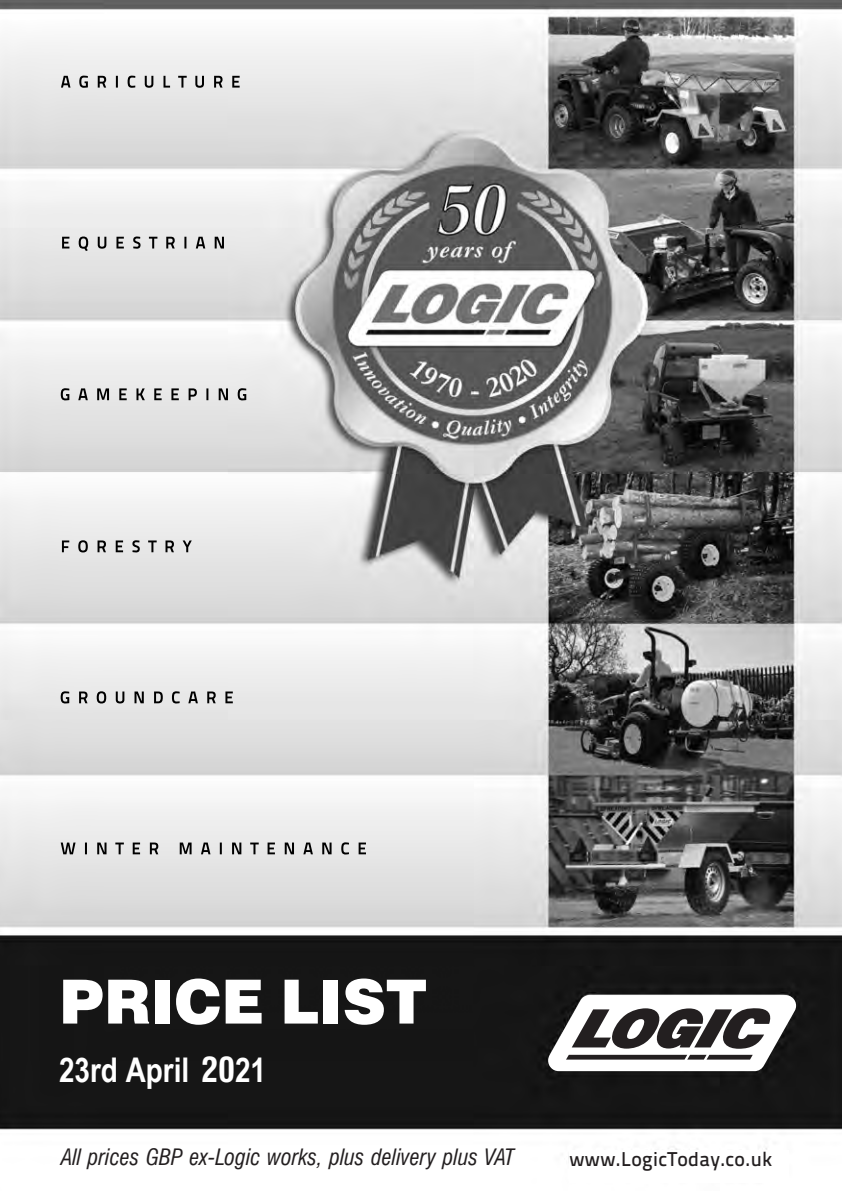
<style>
.page{position:relative;width:842px;height:1191px;background:#fff}
.page>*{position:absolute;margin:0;border:0;box-sizing:border-box;transform-origin:0 0}
.t1{font:900 61px "Swiss 721 BT";color:#fff}
.t2{font:700 34px "Arial Narrow";color:#fff}
.t3{font:italic condensed 22px "Swiss 721 BT";color:#231f20}
.t4{font:20px "Titillium Text 14 L 600 wt";letter-spacing:.015em;color:#231f20}
.s1{font-family:"Swiss 721 BT";font-stretch:condensed}
</style>
<div class="page">
<img style="left:0;top:0;width:842px;height:1159px">
<img style="left:61px;top:691px;width:172px;height:12px">
<img style="left:61px;top:76px;width:179px;height:12px">
<img style="left:62px;top:236px;width:162px;height:15px">
<img style="left:61px;top:388px;width:185px;height:12px">
<img style="left:62px;top:540px;width:130px;height:12px">
<img style="left:61px;top:842px;width:305px;height:12px">
<svg style="left:548px;top:995px;width:248px;height:76px"></svg>
<div style="left:569px;top:1150px;width:220px;height:33px;background:#fff"></div>
<h1 class="t1" style="left:59px;top:979px;width:369px">PRICE LIST</h1>
<h2 class="t2" style="left:59px;top:1044px;width:209px">23rd April <span class="s1">20</span>21</h2>
<p class="t3" style="left:61px;top:1148px;width:455px">All prices GBP ex-Logic works, plus delivery plus VAT</p>
<p class="t4" style="left:569px;top:1151px;width:204px">www.LogicToday.co.uk</p>
</div>
